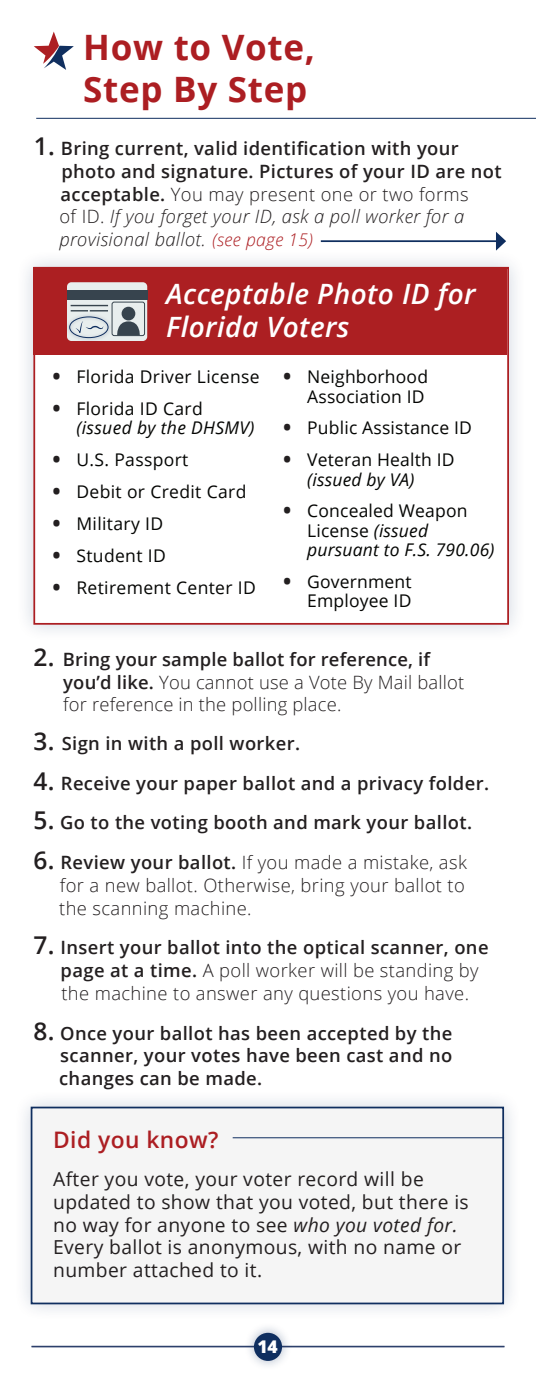
<style>
.page{position:relative;width:536px;height:1386px;background:#fff}
.page>*{position:absolute;margin:0;border:0;box-sizing:border-box;transform-origin:0 0}
.Basic_Heading{font:700 35px "Open Sans";letter-spacing:.02em;color:#ac1e22}
.Body_Blue_Box{font:italic 600 28px/33.6px "Open Sans";letter-spacing:.015em;color:#fff}
.Body_Text{font:600 22.75px "Open Sans";letter-spacing:.02em;color:#ac1e22}
.Body_Text-2{font:19.25px/22.8px "Open Sans";letter-spacing:.02em;color:#231f20}
.Body_Text-3{font:600 18.38px/22.8px "Open Sans";letter-spacing:.02em;color:#231f20}
.Body_Text-4{font:300 18.38px/22.8px "Open Sans";letter-spacing:.02em;color:#231f20}
.t1{font:17.5px/19.2px "Open Sans";letter-spacing:.02em;color:#040503;text-align:right}
.t2{font:italic 17.5px/19.2px "Open Sans";letter-spacing:.02em;color:#040503}
.t3{font:800 17.5px "Open Sans";color:#fff}
.s1{font-size:24.5px}
.s2{font-weight:300}
.s3{font-weight:300;font-style:italic}
.s4{font-weight:300;font-style:italic;font-size:17.5px;color:#ac1e22}
.s5{font-weight:800;font-size:19.25px;color:#231f20}
.s6{font-weight:800;font-style:normal;font-size:19.25px;color:#231f20}
.s7{font-style:normal}
.s8{font-style:italic}
.s9{font-weight:600;font-size:24.5px}
.s10{font-weight:600}
</style>
<div class="page">
<div style="left:13px;top:1089px;width:508px;height:233px;background:#0f2e5f;opacity:.2"></div>
<div style="left:31px;top:1107px;width:473px;height:197px;background:#f5f5f5;border:2px solid #0f2e5f"></div>
<hr style="left:321px;top:240px;width:174px;height:2px;background:#0f2e5f">
<svg style="left:496px;top:232px;width:10px;height:17px"></svg>
<hr style="left:32px;top:1346px;width:472px;height:1px;background:#1c305f">
<hr style="left:32px;top:1347px;width:472px;height:1px;background:#1c305f">
<div style="left:244px;top:1323px;width:48px;height:48px;background:#0f2e5f;opacity:.35"></div>
<div style="left:254px;top:1333px;width:28px;height:28px;background:#0f2e5f;border-radius:50%"></div>
<svg style="left:34px;top:32px;width:40px;height:38px"></svg>
<hr style="left:36px;top:118px;width:500px;height:1px;background:#0f2e5f">
<div style="left:16px;top:249px;width:511px;height:393px;background:#0f2e5f;opacity:.2"></div>
<div style="left:33px;top:267px;width:476px;height:358px;background:#fff;border:2px solid #ac1e22"></div>
<div style="left:33px;top:267px;width:474px;height:87px;background:#ac1f22"></div>
<div style="left:67px;top:282px;width:80px;height:59px;background:#e8eeee;border-radius:4px"></div>
<div style="left:112px;top:302px;width:33px;height:34px;border:1px solid #37444e;border-radius:2px"></div>
<img style="left:67px;top:311px;width:46px;height:30px">
<div style="left:69px;top:317px;width:39px;height:21px;border:1px solid #0f2e5f;border-radius:50%"></div>
<div style="left:121px;top:307px;width:14px;height:13px;background:#37444e;border-radius:50%"></div>
<svg style="left:116px;top:321px;width:24px;height:14px"></svg>
<div style="left:67px;top:290px;width:80px;height:10px;background:#37444e"></div>
<hr style="left:71px;top:305px;width:37px;height:1px;background:#37444e">
<svg style="left:71px;top:310px;width:37px;height:1px"></svg>
<svg style="left:75px;top:321px;width:29px;height:12px"></svg>
<hr style="left:232px;top:1137px;width:272px;height:1px;background:#0f2e5f">
<p class="Basic_Heading" style="left:83px;top:22px;width:233px">How to Vote,</p>
<p class="Basic_Heading" style="left:83px;top:64px;width:225px">Step By Step</p>
<p class="Body_Text-3" style="left:59px;top:137px;width:443px;text-indent:-26px"><span class="s1">1.</span> Bring current, valid identification with your photo and signature. Pictures of your ID are not acceptable. <span class="s2">You may present one or two forms<br>of ID.</span> <span class="s3">If you forget your ID, ask a poll worker for a provisional ballot.</span> <span class="s4">(see page 15)</span></p>
<p class="Body_Blue_Box" style="left:166px;top:276px;width:311px">Acceptable Photo ID for<br>Florida Voters</p>
<p class="t1" style="left:53px;top:367px;width:208px"><span class="s5">•</span> Florida Driver License</p>
<p class="t2" style="left:76px;top:399px;width:179px;text-indent:-24px"><span class="s6">•</span> <span class="s7">Florida ID Card </span>(issued by the DHSMV)</p>
<p class="t1" style="left:53px;top:450px;width:137px"><span class="s5">•</span> U.S. Passport</p>
<p class="t1" style="left:53px;top:482px;width:195px"><span class="s5">•</span> Debit or Credit Card</p>
<p class="t1" style="left:53px;top:514px;width:112px"><span class="s5">•</span> Military ID</p>
<p class="t1" style="left:53px;top:545px;width:114px"><span class="s5">•</span> Student ID</p>
<p class="t1" style="left:53px;top:577px;width:204px"><span class="s5">•</span> Retirement Center ID</p>
<p class="t1" style="left:283px;top:367px;width:146px"><span class="s5">•</span> Neighborhood<br>Association ID</p>
<p class="t1" style="left:283px;top:418px;width:190px"><span class="s5">•</span> Public Assistance ID</p>
<p class="t1" style="left:307px;top:450px;width:149px;text-align:left;text-indent:-24px"><span class="s5">•</span> Veteran Health ID <span class="s8">(issued by VA)</span></p>
<p class="t2" style="left:307px;top:501px;width:189px;text-indent:-24px"><span class="s6">•</span> <span class="s7">Concealed Weapon<br>License</span> (issued pursuant to F.S. 790.06)</p>
<p class="t1" style="left:283px;top:571px;width:129px"><span class="s5">•</span> Government<br>Employee ID</p>
<p class="Body_Text-4" style="left:63px;top:647px;width:402px;text-indent:-30px"><span class="s9">2.</span> <span class="s10">Bring your sample ballot for reference, if you’d like.</span> You cannot use a Vote By Mail ballot for reference in the polling place.</p>
<p class="Body_Text-3" style="left:33px;top:732px;width:268px"><span class="s1">3.</span> Sign in with a poll worker.</p>
<p class="Body_Text-3" style="left:33px;top:771px;width:457px"><span class="s1">4.</span> Receive your paper ballot and a privacy folder.</p>
<p class="Body_Text-3" style="left:33px;top:811px;width:440px"><span class="s1">5.</span> Go to the voting booth and mark your ballot.</p>
<p class="Body_Text-4" style="left:59px;top:851px;width:409px;text-align:justify;text-indent:-26px"><span class="s9">6.</span> <span class="s10">Review your ballot.</span> If you made a mistake, ask for a new ballot. Otherwise, bring your ballot to the scanning machine.</p>
<p class="Body_Text-4" style="left:61px;top:936px;width:429px;text-indent:-27px"><span class="s9">7.</span> <span class="s10">Insert your ballot into the optical scanner, one page at a time.</span> A poll worker will be standing by the machine to answer any questions you have.</p>
<p class="Body_Text-3" style="left:59px;top:1021px;width:394px;text-align:justify;text-indent:-26px"><span class="s1">8.</span> Once your ballot has been accepted by the scanner, your votes have been cast and no changes can be made.</p>
<p class="Body_Text" style="left:53px;top:1124px;width:167px">Did you know?</p>
<p class="Body_Text-2" style="left:53px;top:1167px;width:417px">After you vote, your voter record will be updated to show that you voted, but there is no way for anyone to see <span class="s8">who you voted for.<br></span>Every ballot is anonymous, with no name or number attached to it.</p>
<p class="t3" style="left:257px;top:1333px;width:22px">14</p>
</div>
